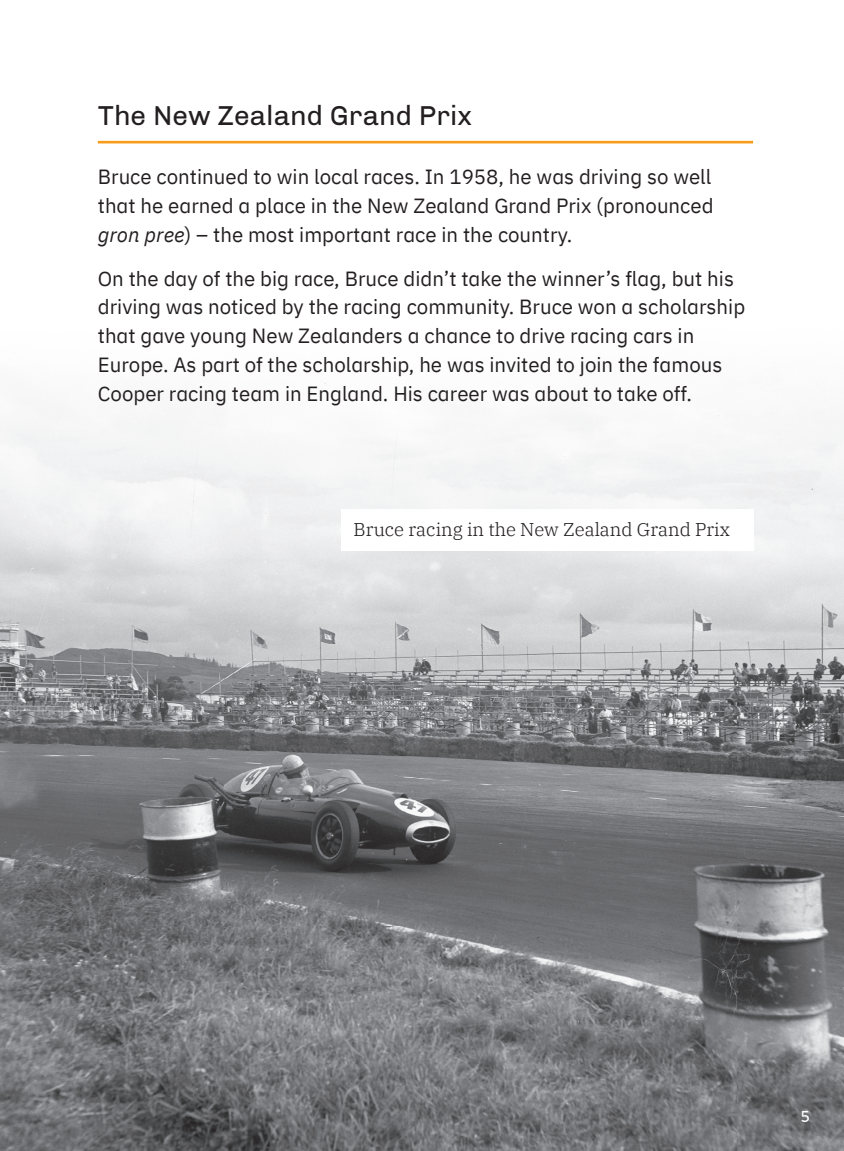
<style>
.page{position:relative;width:844px;height:1151px;background:#fff}
.page>*{position:absolute;margin:0;border:0;box-sizing:border-box;transform-origin:0 0}
.t1{font:28px "Chivo";color:#231f20}
.t2{font:20.47px/28.9px "IBM Plex Sans";color:#231f20;text-align:justify}
.t3{font:300 18.38px "IBM Plex Serif";color:#231f20}
.t4{font:15.75px "Aronui";color:#fff}
.s1{font-style:italic}
</style>
<div class="page">
<img style="left:0;top:383px;width:843px;height:767px">
<hr style="left:98px;top:141px;width:655px;height:2px;background:#f89c1c">
<div style="left:341px;top:509px;width:412px;height:41px;background:#fff"></div>
<h1 class="t1" style="left:98px;top:99px;width:375px">The New Zealand Grand Prix</h1>
<p class="t2" style="left:98px;top:162px;width:617px">Bruce continued to win local races. In 1958, he was driving so well that he earned a place in the New Zealand Grand Prix (pronounced <span class="s1">gron pree</span>) – the most important race in the country.</p>
<p class="t2" style="left:98px;top:263px;width:648px;text-align:left">On the day of the big race, Bruce didn’t take the winner’s flag, but his driving was noticed by the racing community. Bruce won a scholarship that gave young New Zealanders a chance to drive racing cars in Europe. As part of the scholarship, he was invited to join the famous Cooper racing team in England. His career was about to take off.</p>
<p class="t3" style="left:353px;top:517px;width:378px">Bruce racing in the New Zealand Grand Prix</p>
<p class="t4" style="left:800px;top:1109px;width:10px">5</p>
</div>
